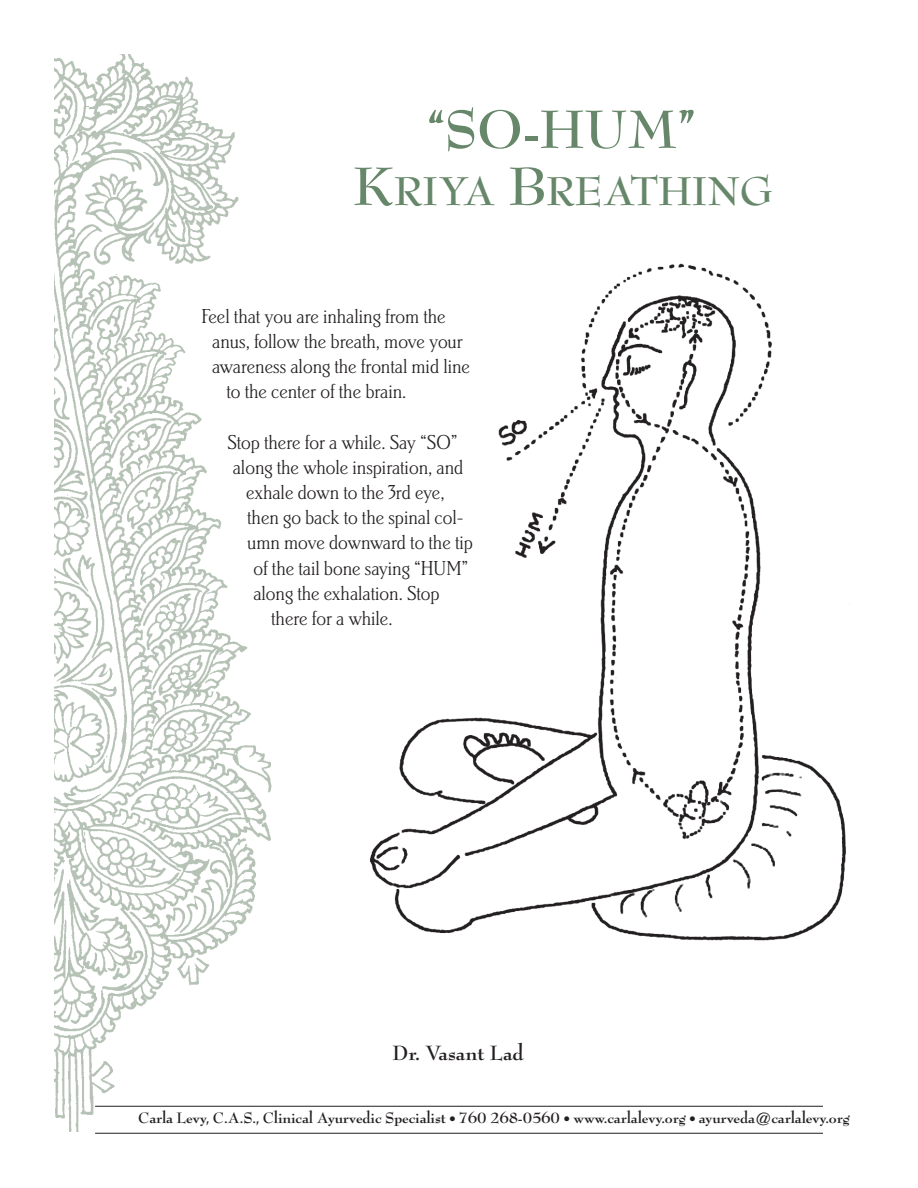
<style>
.page{position:relative;width:918px;height:1188px;background:#fff}
.page>*{position:absolute;margin:0;border:0;box-sizing:border-box;transform-origin:0 0}
.t1{font:700 58.5px "Bernhard Modern";color:#668769}
.t2{font:700 43.8px "Bernhard Modern";color:#668769}
.t3{font:700 22.5px "Bernhard Modern";color:#231f20}
.t4{font:21px "Brighton Light Plain";color:#231f20}
.t5{font:700 16.5px "Bernhard Modern";letter-spacing:-.01em;color:#231f20}
.s1{font-size:58.5px}
.s2{font-size:13.5px}
</style>
<div class="page">
<hr style="left:95px;top:1106px;width:728px;height:1px;background:#231f20">
<hr style="left:95px;top:1133px;width:728px;height:1px;background:#231f20">
<img style="left:369px;top:263px;width:477px;height:678px">
<img style="left:54px;top:54px;width:247px;height:1078px">
<h1 class="t1" style="left:427px;top:103px;width:269px">“SO-HUM”</h1>
<h2 class="t2" style="left:353px;top:171px;width:422px"><span class="s1">K</span>RIYA <span class="s1">B</span>REATHING</h2>
<p class="t4" style="left:202px;top:308px;width:246px">Feel that you are inhaling from the</p>
<p class="t4" style="left:212px;top:334px;width:252px">anus, follow the breath, move your</p>
<p class="t4" style="left:212px;top:359px;width:260px">awareness along the frontal mid line</p>
<p class="t4" style="left:227px;top:384px;width:181px">to the center of the brain.</p>
<p class="t4" style="left:227px;top:434px;width:232px">Stop there for a while. Say “SO”</p>
<p class="t4" style="left:233px;top:460px;width:232px">along the whole inspiration, and</p>
<p class="t4" style="left:246px;top:485px;width:200px">exhale down to the 3rd eye,</p>
<p class="t4" style="left:247px;top:510px;width:218px">then go back to the spinal col-</p>
<p class="t4" style="left:247px;top:535px;width:227px">umn move downward to the tip</p>
<p class="t4" style="left:253px;top:560px;width:216px">of the tail bone saying “HUM”</p>
<p class="t4" style="left:253px;top:586px;width:188px">along the exhalation. Stop</p>
<p class="t4" style="left:271px;top:611px;width:123px">there for a while.</p>
<p class="t3" style="left:393px;top:1042px;width:133px">Dr. Vasant Lad</p>
<p class="t5" style="left:138px;top:1111px;width:713px">Carla Levy, C.A.S., Clinical Ayurvedic Specialist <span class="s2">•</span> 760 268-0560 <span class="s2">•</span> www.carlalevy.org <span class="s2">•</span> ayurveda@carlalevy.org</p>
</div>
